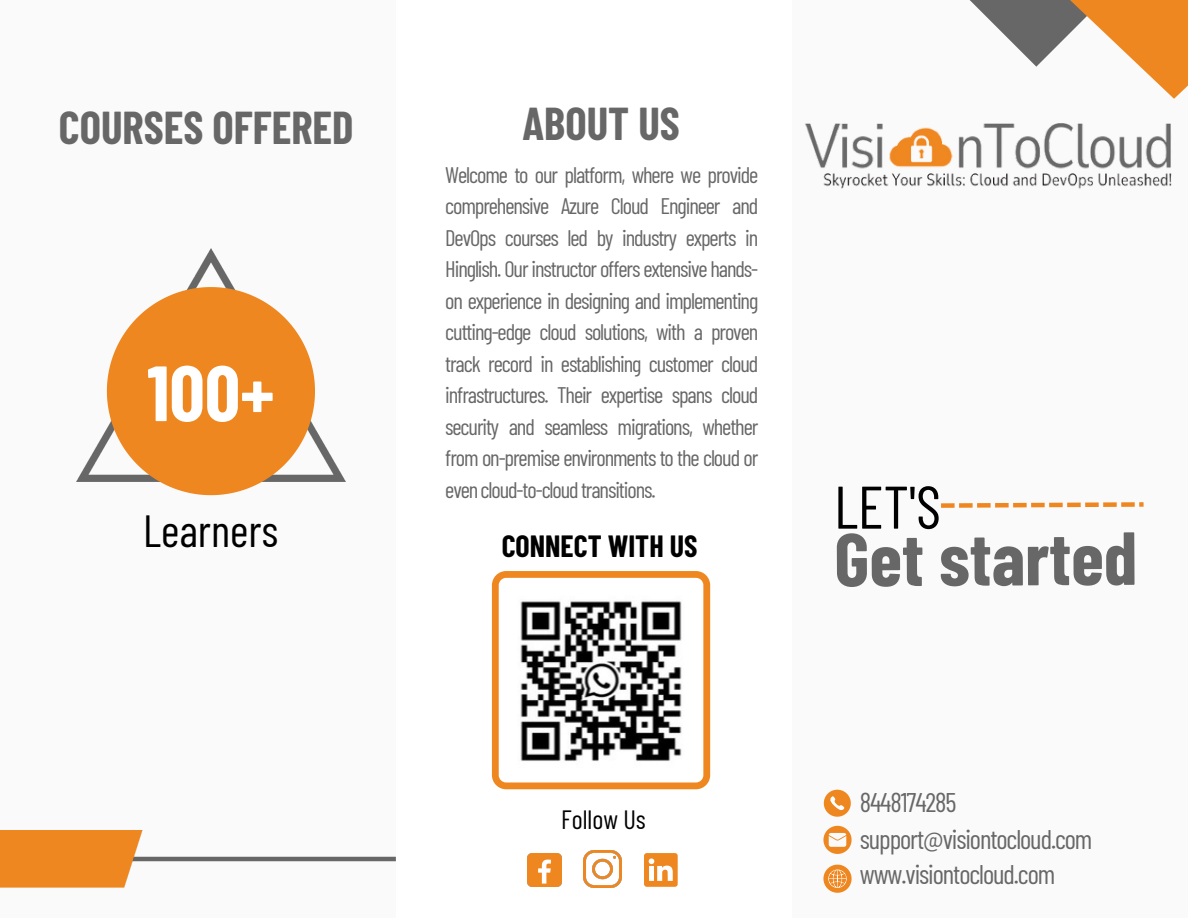
<style>
.page{position:relative;width:1188px;height:918px;background:#fafafa}
.page>*{position:absolute;margin:0;border:0;box-sizing:border-box;transform-origin:0 0}
.t1{font:700 78.15px "Barlow Condensed";color:#fff}
.t2{font:700 75px "Barlow Condensed";letter-spacing:-.005em;color:#676767}
.t3{font:60px "Barlow Condensed";color:#000}
.t4{font:700 45px "Barlow Condensed";color:#676767}
.t5{font:45px "Barlow Condensed";color:#000}
.t6{font:700 30px "Barlow Condensed";color:#000}
.t7{font:27px "Barlow Condensed";letter-spacing:-.04em;color:#676767}
.t8{font:26.4px "Barlow Condensed";color:#000}
.t9{font:22.5px/31.5px "Barlow Condensed";letter-spacing:-.05em;color:#676767;text-align:justify}
</style>
<div class="page">
<div style="left:396px;top:0;width:396px;height:918px;background:#fff"></div>
<img style="left:805px;top:123px;width:367px;height:66px">
<svg style="left:644px;top:853px;width:34px;height:34px"></svg>
<img style="left:527px;top:853px;width:34px;height:34px">
<img style="left:584px;top:850px;width:37px;height:37px">
<img style="left:76px;top:248px;width:269px;height:233px">
<svg style="left:107px;top:287px;width:208px;height:208px"></svg>
<hr style="left:0;top:857px;width:396px;height:4px;background:#676767">
<div style="left:0;top:830px;width:142px;height:57px;background:#ef8720"></div>
<svg style="left:941px;top:502px;width:203px;height:6px"></svg>
<svg style="left:970px;top:0;width:66px;height:66px"></svg>
<svg style="left:1036px;top:0;width:152px;height:99px"></svg>
<svg style="left:823px;top:865px;width:29px;height:28px"></svg>
<svg style="left:492px;top:571px;width:218px;height:218px"></svg>
<svg style="left:823px;top:826px;width:29px;height:28px"></svg>
<svg style="left:824px;top:790px;width:27px;height:27px"></svg>
<p class="t4" style="left:59px;top:99px;width:296px">COURSES OFFERED</p>
<p class="t1" style="left:147px;top:343px;width:129px">100+</p>
<p class="t5" style="left:143px;top:502px;width:137px">Learners</p>
<p class="t4" style="left:523px;top:95px;width:159px">ABOUT US</p>
<p class="t9" style="left:445px;top:158px;width:315px">Welcome to our platform, where we provide comprehensive Azure Cloud Engineer and DevOps courses led by industry experts in Hinglish. Our instructor offers extensive hands&shy;on experience in designing and implementing cutting-edge cloud solutions, with a proven track record in establishing customer cloud infrastructures. Their expertise spans cloud security and seamless migrations, whether from on-premise environments to the cloud or evencloud-to-cloudtransitions.</p>
<p class="t6" style="left:502px;top:527px;width:197px">CONNECT WITH US</p>
<p class="t3" style="left:834px;top:469px;width:108px">LET'S</p>
<p class="t2" style="left:835px;top:511px;width:305px">Get started</p>
<p class="t8" style="left:561px;top:802px;width:86px">Follow Us</p>
<p class="t7" style="left:860px;top:785px;width:98px">8448174285</p>
<p class="t7" style="left:860px;top:822px;width:234px">support@visiontocloud.com</p>
<p class="t7" style="left:860px;top:857px;width:197px">www.visiontocloud.com</p>
</div>
